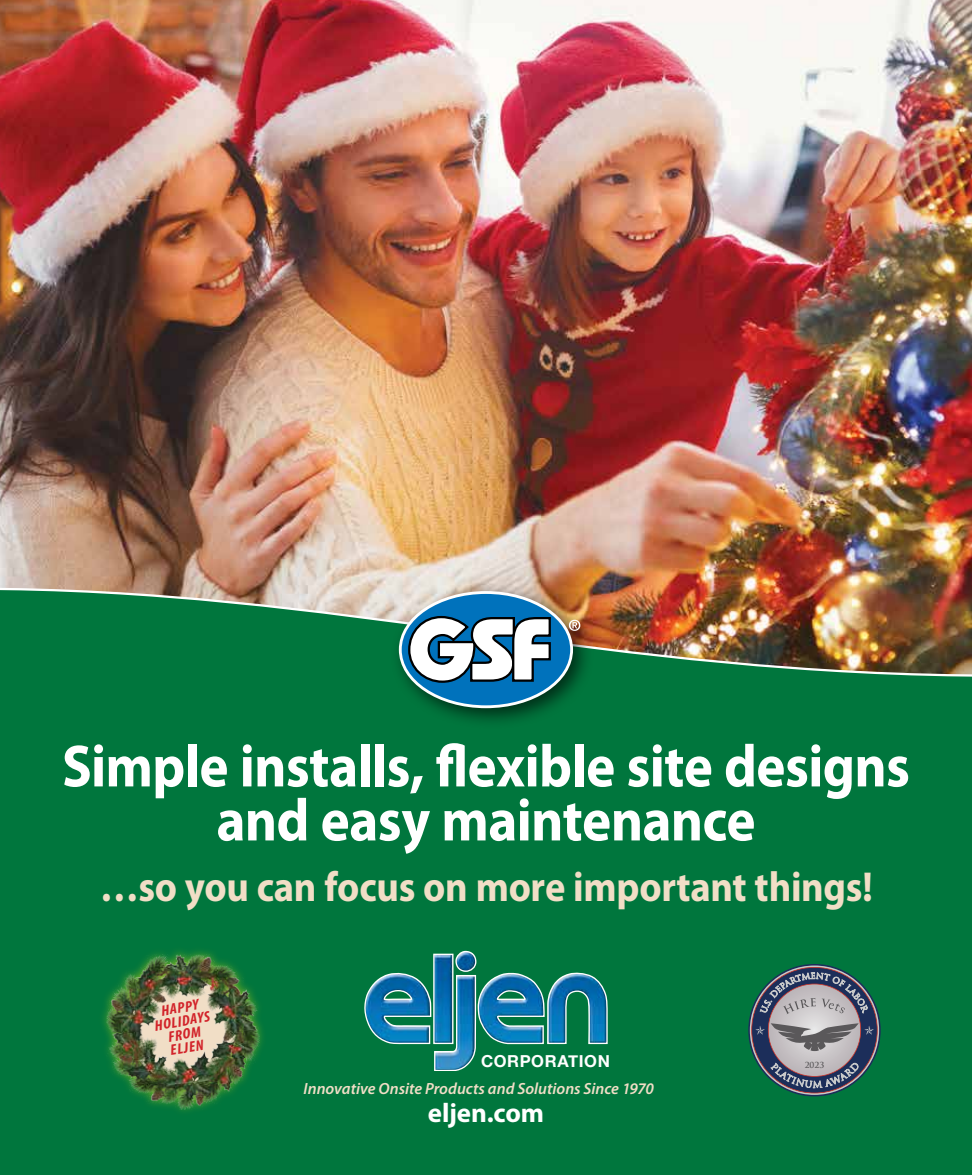
<style>
.page{position:relative;width:972px;height:1175px;background:#fff}
.page>*{position:absolute;margin:0;border:0;box-sizing:border-box;transform-origin:0 0}
.t1{font:700 60px/54px "Myriad Pro";letter-spacing:-.01em;color:#fff;text-align:center;scale:.92 1}
.t2{font:700 42px "Myriad Pro";letter-spacing:-.01em;color:#f1dec6;scale:.92 1}
.t3{font:700 27px "Myriad Pro";letter-spacing:-.005em;color:#fff}
.t4{font:700 16.5px "Helvetica Neue";letter-spacing:.035em;color:#fff}
.t5{font:italic 600 16.2px "Myriad Pro";color:#f1dec6}
.t6{font:italic 700 condensed 15px/13.5px "Myriad Pro";color:#d2232a;text-align:center;scale:1.07 1}
.t7{font:700 8.1px "Trajan Pro";color:#5a585a}
</style>
<div class="page">
<img style="left:0;top:0;width:972px;height:586px">
<svg style="left:0;top:586px;width:972px;height:588px;background:#0c753e"></svg>
<div style="left:98px;top:946px;width:169px;height:170px;background:#00763d"></div>
<img style="left:106px;top:954px;width:154px;height:155px">
<svg style="left:364px;top:950px;width:244px;height:120px;background:#1b7f7c"></svg>
<svg style="left:748px;top:964px;width:133px;height:132px;background:#637b7c"></svg>
<div style="left:390px;top:582px;width:211px;height:147px;background:#000;opacity:.6"></div>
<div style="left:400px;top:592px;width:172px;height:114px;background:#0072bc;border-radius:50%"></div>
<div style="left:399px;top:591px;width:174px;height:117px;border:3px solid #fff;border-radius:50%"></div>
<svg style="left:407px;top:615px;width:144px;height:69px"></svg>
<svg style="left:569px;top:619px;width:11px;height:12px"></svg>
<p class="t1" style="left:62px;top:737px;width:923px">Simple installs, flexible site designs and easy maintenance</p>
<p class="t2" style="left:100px;top:859px;width:841px">…so you can focus on more important things!</p>
<p class="t6" style="left:151px;top:1005px;width:54px;rotate:-10deg">HAPPY<br>HOLIDAYS<br>FROM<br>ELJEN</p>
<p class="t4" style="left:481px;top:1048px;width:130px">CORPORATION</p>
<p class="t7" style="left:805px;top:1059px;width:21px">2023</p>
<p class="t5" style="left:304px;top:1077px;width:352px">Innovative Onsite Products and Solutions Since 1970</p>
<p class="t3" style="left:428px;top:1094px;width:118px">eljen.com</p>
</div>
